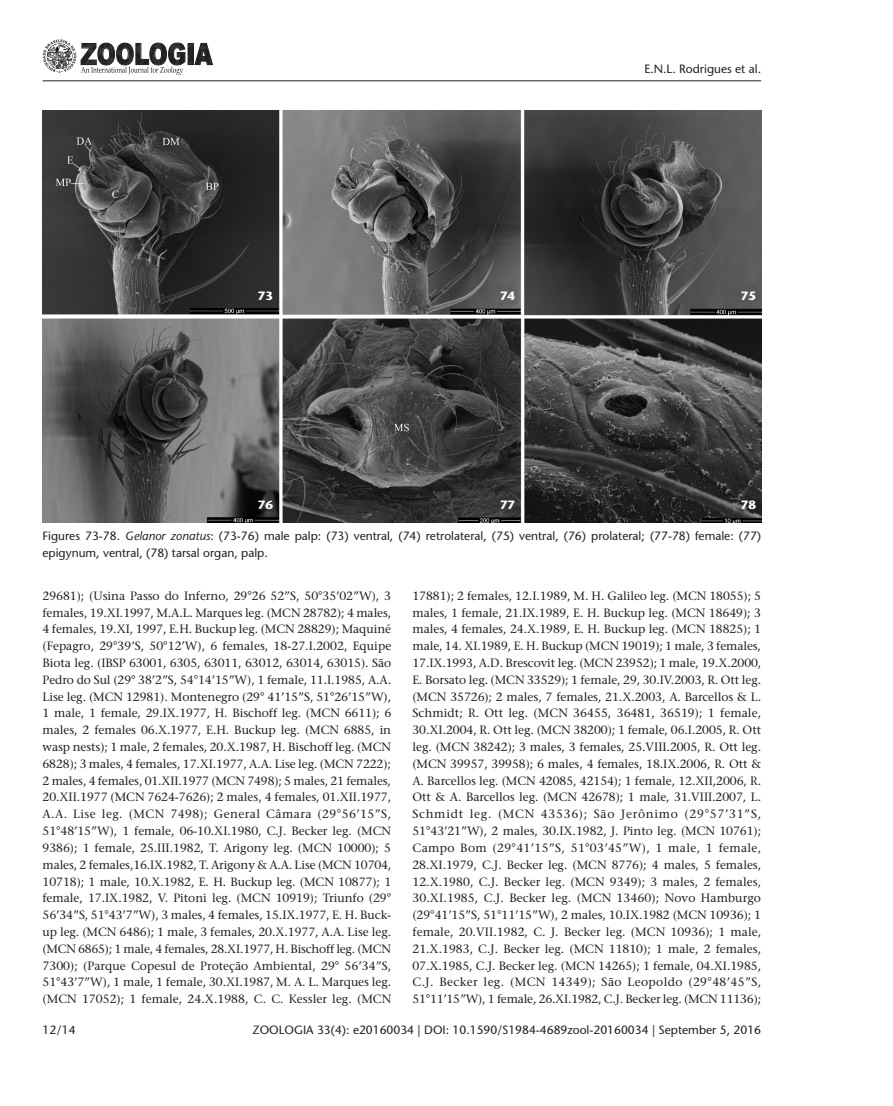
<style>
.page{position:relative;width:893px;height:1106px;background:#fff}
.page>*{position:absolute;margin:0;border:0;box-sizing:border-box;transform-origin:0 0}
._6_Corpo_do_texto{font:12px/16.8px "Stone Serif";letter-spacing:-.005em;color:#231f20;text-align:justify}
._14_Legendas{font:12px/16.8px "Stone Sans";color:#231f20}
._18_Figure_number{font:700 12px "Stone Sans";color:#fff}
.s1{font-style:italic}
</style>
<div class="page">
<hr style="left:43px;top:80px;width:718px;height:1px;background:#231f20">
<svg style="left:43px;top:39px;width:170px;height:36px"></svg>
<img style="left:43px;top:111px;width:718px;height:411px">
<p class="_14_Legendas" style="left:644px;top:60px;width:118px">E.N.L. Rodrigues et al.</p>
<p class="_18_Figure_number" style="left:258px;top:288px;width:17px">73</p>
<p class="_18_Figure_number" style="left:500px;top:288px;width:17px">74</p>
<p class="_18_Figure_number" style="left:741px;top:288px;width:17px">75</p>
<p class="_18_Figure_number" style="left:258px;top:497px;width:17px">76</p>
<p class="_18_Figure_number" style="left:500px;top:497px;width:17px">77</p>
<p class="_18_Figure_number" style="left:741px;top:497px;width:17px">78</p>
<p class="_14_Legendas" style="left:43px;top:527px;width:720px">Figures 73-78. <span class="s1">Gelanor zonatus</span>: (73-76) male palp: (73) ventral, (74) retrolateral, (75) ventral, (76) prolateral; (77-78) female: (77) epigynum, ventral, (78) tarsal organ, palp.</p>
<p class="_6_Corpo_do_texto" style="left:43px;top:587px;width:350px">29681); (Usina Passo do Inferno, 29°26 52”S, 50°35’02”W), 3 females, 19.XI.1997, M.A.L. Marques leg. (MCN 28782); 4 males, 4 females, 19.XI, 1997, E.H. Buckup leg. (MCN 28829); Maquiné (Fepagro, 29°39’S, 50°12’W), 6 females, 18-27.I.2002, Equipe Biota leg. (IBSP 63001, 6305, 63011, 63012, 63014, 63015). São Pedro do Sul (29° 38’2”S, 54°14’15”W), 1 female, 11.I.1985, A.A.<br>Lise leg. (MCN 12981). Montenegro (29° 41’15”S, 51°26’15”W), 1 male, 1 female, 29.IX.1977, H. Bischoff leg. (MCN 6611); 6 males, 2 females 06.X.1977, E.H. Buckup leg. (MCN 6885, in wasp nests); 1 male, 2 females, 20.X.1987, H. Bischoff leg. (MCN 6828); 3 males, 4 females, 17.XI.1977, A.A. Lise leg. (MCN 7222); 2 males, 4 females, 01.XII.1977 (MCN 7498); 5 males, 21 females, 20.XII.1977 (MCN 7624-7626); 2 males, 4 females, 01.XII.1977, A.A. Lise leg. (MCN 7498); General Câmara (29°56’15”S, 51°48’15”W), 1 female, 06-10.XI.1980, C.J. Becker leg. (MCN 9386); 1 female, 25.III.1982, T. Arigony leg. (MCN 10000); 5 males, 2 females,16.IX.1982, T. Arigony &amp; A.A. Lise (MCN 10704, 10718); 1 male, 10.X.1982, E. H. Buckup leg. (MCN 10877); 1 female, 17.IX.1982, V. Pitoni leg. (MCN 10919); Triunfo (29° 56’34”S, 51°43’7”W), 3 males, 4 females, 15.IX.1977, E. H. Buck&shy;up leg. (MCN 6486); 1 male, 3 females, 20.X.1977, A.A. Lise leg. (MCN 6865); 1 male, 4 females, 28.XI.1977, H. Bischoff leg. (MCN 7300); (Parque Copesul de Proteção Ambiental, 29° 56’34”S, 51°43’7”W), 1 male, 1 female, 30.XI.1987, M. A. L. Marques leg. (MCN 17052); 1 female, 24.X.1988, C. C. Kessler leg. (MCN</p>
<p class="_6_Corpo_do_texto" style="left:412px;top:587px;width:350px">17881); 2 females, 12.I.1989, M. H. Galileo leg. (MCN 18055); 5 males, 1 female, 21.IX.1989, E. H. Buckup leg. (MCN 18649); 3 males, 4 females, 24.X.1989, E. H. Buckup leg. (MCN 18825); 1 male, 14. XI.1989, E. H. Buckup (MCN 19019); 1 male, 3 females, 17.IX.1993, A.D. Brescovit leg. (MCN 23952); 1 male, 19.X.2000, E. Borsato leg. (MCN 33529); 1 female, 29, 30.IV.2003, R. Ott leg. (MCN 35726); 2 males, 7 females, 21.X.2003, A. Barcellos &amp; L.<br>Schmidt; R. Ott leg. (MCN 36455, 36481, 36519); 1 female, 30.XI.2004, R. Ott leg. (MCN 38200); 1 female, 06.I.2005, R. Ott leg. (MCN 38242); 3 males, 3 females, 25.VIII.2005, R. Ott leg. (MCN 39957, 39958); 6 males, 4 females, 18.IX.2006, R. Ott &amp; A. Barcellos leg. (MCN 42085, 42154); 1 female, 12.XII,2006, R.<br>Ott &amp; A. Barcellos leg. (MCN 42678); 1 male, 31.VIII.2007, L.<br>Schmidt leg. (MCN 43536); São Jerônimo (29°57’31”S, 51°43’21”W), 2 males, 30.IX.1982, J. Pinto leg. (MCN 10761); Campo Bom (29°41’15”S, 51°03’45”W), 1 male, 1 female, 28.XI.1979, C.J. Becker leg. (MCN 8776); 4 males, 5 females, 12.X.1980, C.J. Becker leg. (MCN 9349); 3 males, 2 females, 30.XI.1985, C.J. Becker leg. (MCN 13460); Novo Hamburgo (29°41’15”S, 51°11’15”W), 2 males, 10.IX.1982 (MCN 10936); 1 female, 20.VII.1982, C. J. Becker leg. (MCN 10936); 1 male, 21.X.1983, C.J. Becker leg. (MCN 11810); 1 male, 2 females, 07.X.1985, C.J. Becker leg. (MCN 14265); 1 female, 04.XI.1985, C.J. Becker leg. (MCN 14349); São Leopoldo (29°48’45”S, 51°11’15”W), 1 female, 26.XI.1982, C.J. Becker leg. (MCN 11136);</p>
<p class="_14_Legendas" style="left:43px;top:1021px;width:35px">12/14</p>
<p class="_14_Legendas" style="left:252px;top:1021px;width:510px">ZOOLOGIA 33(4): e20160034 | DOI: 10.1590/S1984-4689zool-20160034 | September 5, 2016</p>
</div>
